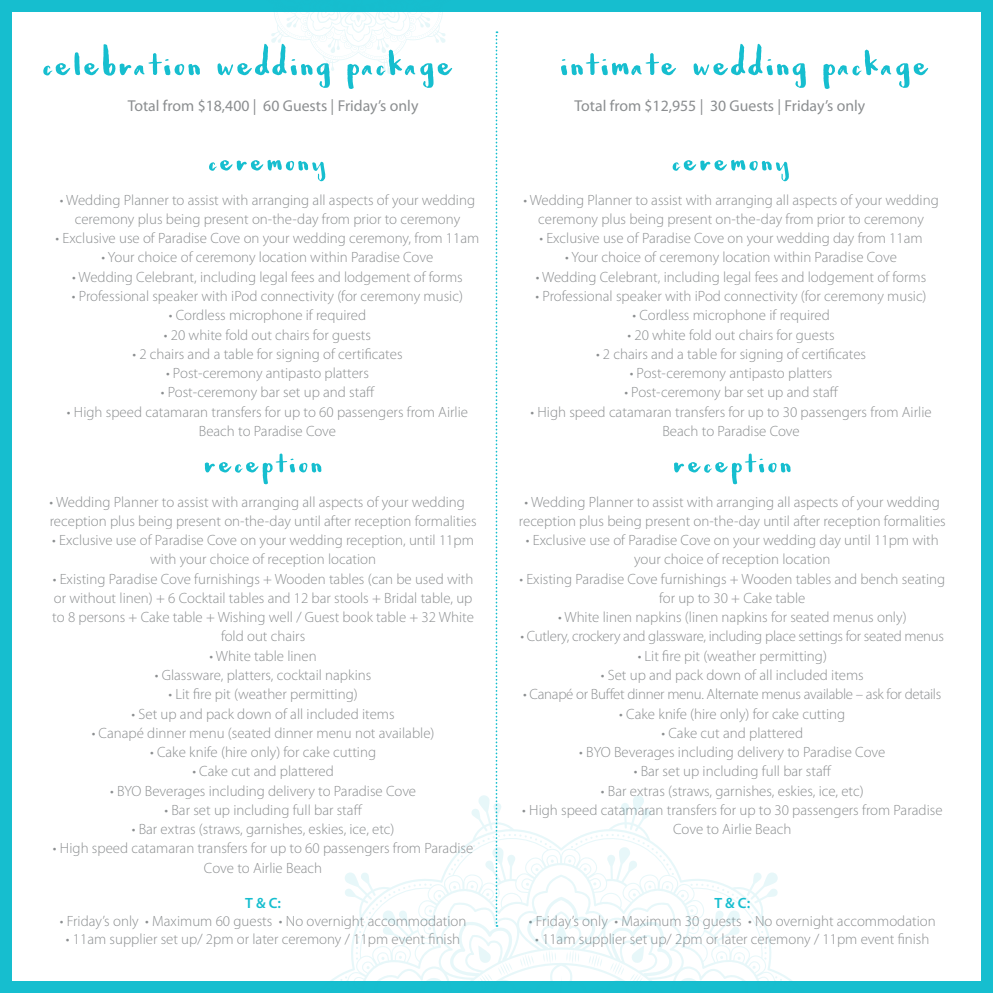
<style>
.page{position:relative;width:993px;height:993px;background:#fff}
.page>*{position:absolute;margin:0;border:0;box-sizing:border-box;transform-origin:0 0}
.t1{font:61.25px "babyfox";letter-spacing:-.03em;color:#16becf}
.t2{font:52.5px "babyfox";letter-spacing:-.02em;color:#16becf}
.t3{font:15.75px "Myriad Pro";color:#8b8e90}
.t4{font:300 14.88px/19.2px "Myriad Pro";color:#8b8e90;text-align:center}
.t5{font:300 14.88px "Myriad Pro";letter-spacing:-.02em;color:#8b8e90}
.t6{font:600 14.88px "Myriad Pro";color:#16becf}
</style>
<div class="page">
<div style="left:0;top:0;width:992px;height:992px;background:#16becf"></div>
<div style="left:12px;top:12px;width:968px;height:968px;background:#fff"></div>
<svg style="left:556px;top:795px;width:298px;height:186px"></svg>
<svg style="left:774px;top:975px;width:24px;height:6px"></svg>
<svg style="left:680px;top:883px;width:86px;height:76px"></svg>
<svg style="left:568px;top:833px;width:105px;height:41px"></svg>
<svg style="left:240px;top:12px;width:316px;height:969px"></svg>
<h1 class="t1" style="left:41px;top:32px;width:415px">Celebration Wedding Package</h1>
<h1 class="t1" style="left:558px;top:32px;width:374px">Intimate Wedding Package</h1>
<p class="t3" style="left:128px;top:96px;width:292px">Total from $18,400 | 60 Guests | Friday’s only</p>
<p class="t3" style="left:574px;top:96px;width:292px">Total from $12,955 | 30 Guests | Friday’s only</p>
<h2 class="t2" style="left:207px;top:134px;width:122px">CEREMONY</h2>
<p class="t4" style="left:60px;top:190px;width:417px">• Wedding Planner to assist with arranging all aspects of your wedding ceremony plus being present on-the-day from prior to ceremony</p>
<p class="t4" style="left:56px;top:228px;width:425px">• Exclusive use of Paradise Cove on your wedding ceremony, from 11am</p>
<p class="t4" style="left:102px;top:248px;width:333px">• Your choice of ceremony location within Paradise Cove</p>
<p class="t4" style="left:72px;top:267px;width:392px">• Wedding Celebrant, including legal fees and lodgement of forms</p>
<p class="t4" style="left:72px;top:286px;width:392px">• Professional speaker with iPod connectivity (for ceremony music)</p>
<p class="t4" style="left:169px;top:305px;width:199px">• Cordless microphone if required</p>
<p class="t4" style="left:164px;top:325px;width:209px">• 20 white fold out chairs for guests</p>
<p class="t4" style="left:132px;top:344px;width:271px">• 2 chairs and a table for signing of certificates</p>
<p class="t4" style="left:166px;top:363px;width:204px">• Post-ceremony antipasto platters</p>
<p class="t4" style="left:161px;top:382px;width:216px">• Post-ceremony bar set up and staff</p>
<p class="t4" style="left:67px;top:402px;width:402px">• High speed catamaran transfers for up to 60 passengers from Airlie<br>Beach to Paradise Cove</p>
<h2 class="t2" style="left:202px;top:435px;width:123px">RECEPTION</h2>
<p class="t4" style="left:50px;top:491px;width:428px;text-align:left">• Wedding Planner to assist with arranging all aspects of your wedding reception plus being present on-the-day until after reception formalities</p>
<p class="t4" style="left:52px;top:530px;width:423px">• Exclusive use of Paradise Cove on your wedding reception, until 11pm with your choice of reception location</p>
<p class="t4" style="left:52px;top:568px;width:423px">• Existing Paradise Cove furnishings + Wooden tables (can be used with or without linen) + 6 Cocktail tables and 12 bar stools + Bridal table, up to 8 persons + Cake table + Wishing well / Guest book table + 32 White fold out chairs</p>
<p class="t4" style="left:209px;top:645px;width:109px">• White table linen</p>
<p class="t4" style="left:155px;top:665px;width:218px">• Glassware, platters, cocktail napkins</p>
<p class="t4" style="left:168px;top:684px;width:191px">• Lit fire pit (weather permitting)</p>
<p class="t4" style="left:131px;top:703px;width:264px">• Set up and pack down of all included items</p>
<p class="t4" style="left:92px;top:722px;width:344px">• Canapé dinner menu (seated dinner menu not available)</p>
<p class="t4" style="left:150px;top:742px;width:227px">• Cake knife (hire only) for cake cutting</p>
<p class="t4" style="left:192px;top:761px;width:143px">• Cake cut and plattered</p>
<p class="t4" style="left:110px;top:780px;width:307px">• BYO Beverages including delivery to Paradise Cove</p>
<p class="t4" style="left:164px;top:799px;width:199px">• Bar set up including full bar staff</p>
<p class="t4" style="left:132px;top:819px;width:264px">• Bar extras (straws, garnishes, eskies, ice, etc)</p>
<p class="t4" style="left:53px;top:838px;width:422px">• High speed catamaran transfers for up to 60 passengers from Paradise<br>Cove to Airlie Beach</p>
<p class="t6" style="left:245px;top:893px;width:37px">T &amp; C:</p>
<p class="t4" style="left:60px;top:911px;width:408px">• Friday’s only • Maximum 60 guests • No overnight accommodation</p>
<p class="t4" style="left:66px;top:929px;width:395px">• 11am supplier set up/ 2pm or later ceremony / 11pm event finish</p>
<h2 class="t2" style="left:670px;top:134px;width:122px">CEREMONY</h2>
<p class="t4" style="left:523px;top:190px;width:417px">• Wedding Planner to assist with arranging all aspects of your wedding ceremony plus being present on-the-day from prior to ceremony</p>
<p class="t4" style="left:539px;top:228px;width:384px">• Exclusive use of Paradise Cove on your wedding day from 11am</p>
<p class="t4" style="left:565px;top:248px;width:333px">• Your choice of ceremony location within Paradise Cove</p>
<p class="t4" style="left:535px;top:267px;width:392px">• Wedding Celebrant, including legal fees and lodgement of forms</p>
<p class="t4" style="left:535px;top:286px;width:392px">• Professional speaker with iPod connectivity (for ceremony music)</p>
<p class="t4" style="left:632px;top:305px;width:199px">• Cordless microphone if required</p>
<p class="t4" style="left:627px;top:325px;width:209px">• 20 white fold out chairs for guests</p>
<p class="t4" style="left:596px;top:344px;width:271px">• 2 chairs and a table for signing of certificates</p>
<p class="t4" style="left:629px;top:363px;width:204px">• Post-ceremony antipasto platters</p>
<p class="t4" style="left:624px;top:382px;width:216px">• Post-ceremony bar set up and staff</p>
<p class="t4" style="left:530px;top:402px;width:402px">• High speed catamaran transfers for up to 30 passengers from Airlie<br>Beach to Paradise Cove</p>
<h2 class="t2" style="left:671px;top:435px;width:123px">RECEPTION</h2>
<p class="t4" style="left:518px;top:491px;width:428px">• Wedding Planner to assist with arranging all aspects of your wedding reception plus being present on-the-day until after reception formalities</p>
<p class="t4" style="left:525px;top:530px;width:414px">• Exclusive use of Paradise Cove on your wedding day until 11pm with your choice of reception location</p>
<p class="t4" style="left:519px;top:568px;width:427px">• Existing Paradise Cove furnishings + Wooden tables and bench seating for up to 30 + Cake table</p>
<p class="t4" style="left:558px;top:607px;width:350px">• White linen napkins (linen napkins for seated menus only)</p>
<p class="t5" style="left:520px;top:627px;width:425px">• Cutlery, crockery and glassware, including place settings for seated menus</p>
<p class="t4" style="left:637px;top:645px;width:191px">• Lit fire pit (weather permitting)</p>
<p class="t4" style="left:600px;top:665px;width:264px">• Set up and pack down of all included items</p>
<p class="t5" style="left:523px;top:685px;width:419px">• Canapé or Buffet dinner menu. Alternate menus available – ask for details</p>
<p class="t4" style="left:619px;top:703px;width:227px">• Cake knife (hire only) for cake cutting</p>
<p class="t4" style="left:661px;top:722px;width:143px">• Cake cut and plattered</p>
<p class="t4" style="left:579px;top:742px;width:307px">• BYO Beverages including delivery to Paradise Cove</p>
<p class="t4" style="left:633px;top:761px;width:199px">• Bar set up including full bar staff</p>
<p class="t4" style="left:600px;top:780px;width:264px">• Bar extras (straws, garnishes, eskies, ice, etc)</p>
<p class="t4" style="left:522px;top:799px;width:422px">• High speed catamaran transfers for up to 30 passengers from Paradise<br>Cove to Airlie Beach</p>
<p class="t6" style="left:714px;top:893px;width:37px">T &amp; C:</p>
<p class="t4" style="left:528px;top:911px;width:408px">• Friday’s only • Maximum 30 guests • No overnight accommodation</p>
<p class="t4" style="left:535px;top:929px;width:395px">• 11am supplier set up/ 2pm or later ceremony / 11pm event finish</p>
</div>
